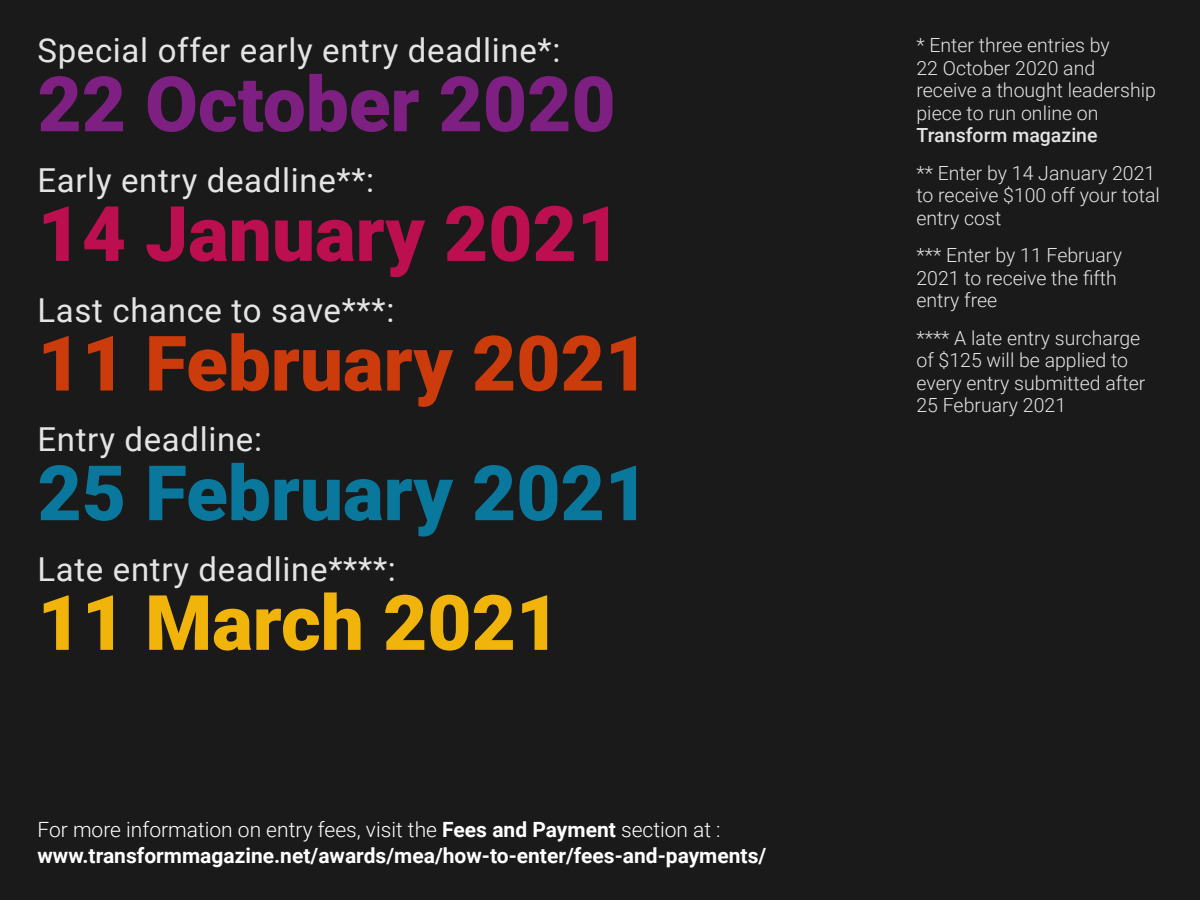
<style>
.page{position:relative;width:1200px;height:900px;background:#1a1a1a}
.page>*{position:absolute;margin:0;border:0;box-sizing:border-box;transform-origin:0 0}
.t1{font:900 76.5px "Roboto";color:#cc3b0c}
.t2{font:900 76.5px "Roboto";color:#0a789c}
.t3{font:900 76.5px "Roboto";color:#bb0f4f}
.t4{font:900 76.5px "Roboto";color:#7d2082}
.t5{font:900 76.5px "Roboto";color:#f1b40b}
.t6{font:33px "Roboto";letter-spacing:.02em;color:#e4e4e4}
.t7{font:700 21px/25.2px "Roboto";color:#fff}
.t8{font:300 19.5px/22.5px "Roboto";color:#e4e4e4}
.t9{font:500 19.5px "Roboto";color:#e4e4e4}
.s1{font-weight:300}
</style>
<div class="page">
<h2 class="t6" style="left:38px;top:27px;width:525px">Special offer early entry deadline*:</h2>
<h1 class="t4" style="left:38px;top:50px;width:580px">22 October 2020</h1>
<h2 class="t6" style="left:38px;top:157px;width:338px">Early entry deadline**:</h2>
<h1 class="t3" style="left:38px;top:180px;width:585px">14 January 2021</h1>
<h2 class="t6" style="left:38px;top:287px;width:358px">Last chance to save***:</h2>
<h1 class="t1" style="left:38px;top:310px;width:613px">11 February 2021</h1>
<h2 class="t6" style="left:38px;top:416px;width:226px">Entry deadline:</h2>
<h1 class="t2" style="left:38px;top:439px;width:613px">25 February 2021</h1>
<h2 class="t6" style="left:38px;top:546px;width:360px">Late entry deadline****:</h2>
<h1 class="t5" style="left:38px;top:569px;width:524px">11 March 2021</h1>
<p class="t7" style="left:38px;top:816px;width:730px"><span class="s1">For more information on entry fees, visit the</span> Fees and Payment <span class="s1">section at : </span>www.transformmagazine.net/awards/mea/how-to-enter/fees-and-payments/</p>
<p class="t8" style="left:916px;top:33px;width:241px">* Enter three entries by<br>22 October 2020 and receive a thought leadership piece to run online on</p>
<p class="t9" style="left:916px;top:122px;width:183px">Transform magazine</p>
<p class="t8" style="left:916px;top:161px;width:245px">** Enter by 14 January 2021 to receive $100 off your total entry cost</p>
<p class="t8" style="left:916px;top:243px;width:207px">*** Enter by 11 February<br>2021 to receive the fifth entry free</p>
<p class="t8" style="left:916px;top:326px;width:230px">**** A late entry surcharge of $125 will be applied to every entry submitted after<br>25 February 2021</p>
</div>
